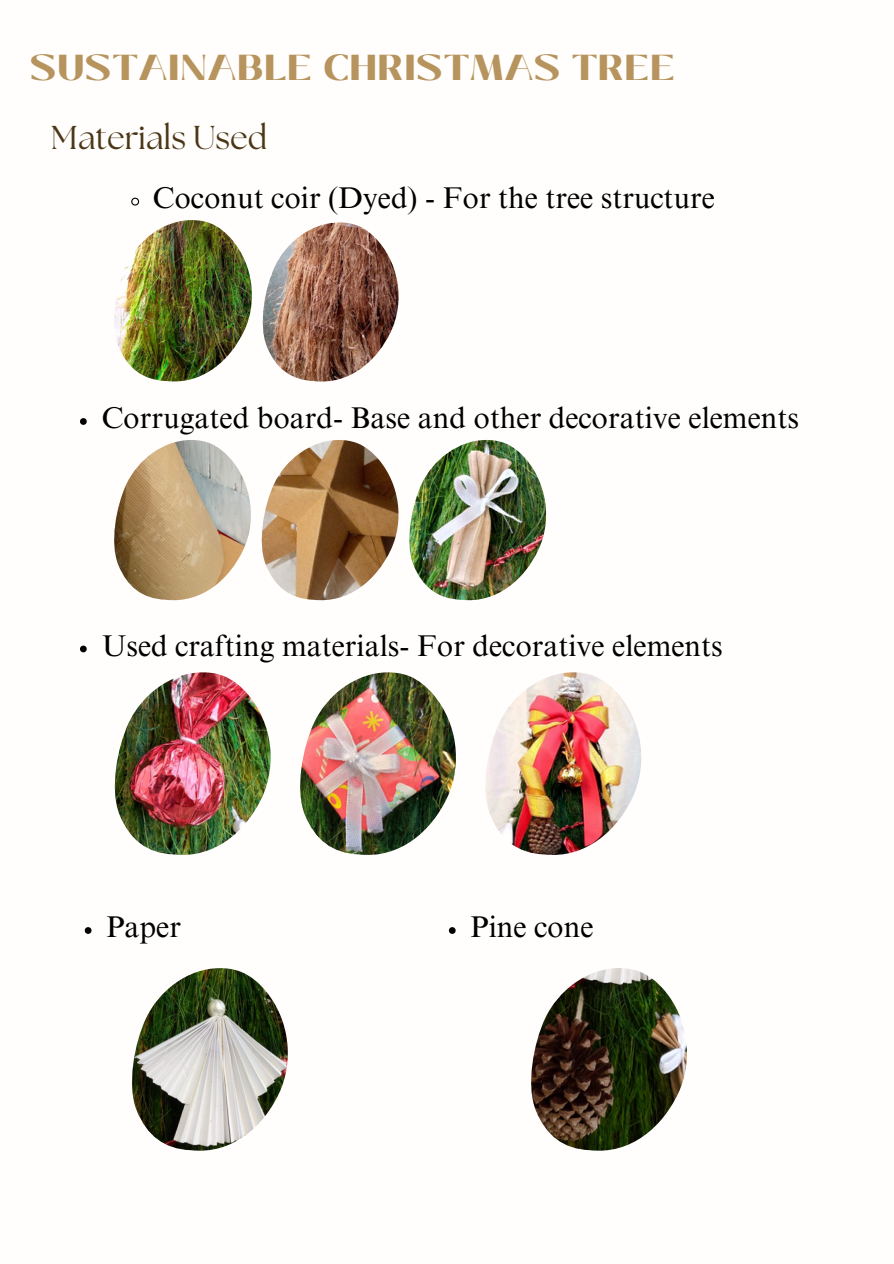
<style>
.page{position:relative;width:894px;height:1264px;background:#fff}
.page>*{position:absolute;margin:0;border:0;box-sizing:border-box;transform-origin:0 0}
.t1{font:900 36px "Black Mango";letter-spacing:.05em;color:#b7945e}
.t2{font:33px "The Seasons";color:#4b3616}
.t3{font:30px "Times NRMT Pro";color:#000}
</style>
<div class="page">
<img style="left:263px;top:222px;width:135px;height:159px">
<svg style="left:80px;top:645px;width:7px;height:7px"></svg>
<svg style="left:131px;top:197px;width:9px;height:9px"></svg>
<svg style="left:80px;top:418px;width:7px;height:7px"></svg>
<img style="left:114px;top:440px;width:137px;height:160px">
<img style="left:114px;top:220px;width:138px;height:161px">
<img style="left:261px;top:440px;width:137px;height:160px">
<img style="left:409px;top:440px;width:137px;height:160px">
<img style="left:115px;top:672px;width:155px;height:183px">
<img style="left:300px;top:672px;width:156px;height:183px">
<img style="left:485px;top:672px;width:156px;height:183px">
<svg style="left:85px;top:927px;width:6px;height:6px"></svg>
<svg style="left:449px;top:927px;width:6px;height:6px"></svg>
<img style="left:132px;top:968px;width:156px;height:182px">
<img style="left:531px;top:968px;width:155px;height:182px">
<h2 class="t1" style="left:31px;top:41px;width:645px">SUSTAINABLE CHRISTMAS TREE</h2>
<p class="t2" style="left:51px;top:123px;width:218px">Materials Used</p>
<p class="t3" style="left:153px;top:187px;width:563px">Coconut coir (Dyed) - For the tree structure</p>
<p class="t3" style="left:102px;top:407px;width:698px">Corrugated board- Base and other decorative elements</p>
<p class="t3" style="left:102px;top:634px;width:622px">Used crafting materials- For decorative elements</p>
<p class="t3" style="left:106px;top:915px;width:76px">Paper</p>
<p class="t3" style="left:470px;top:915px;width:124px">Pine cone</p>
</div>
